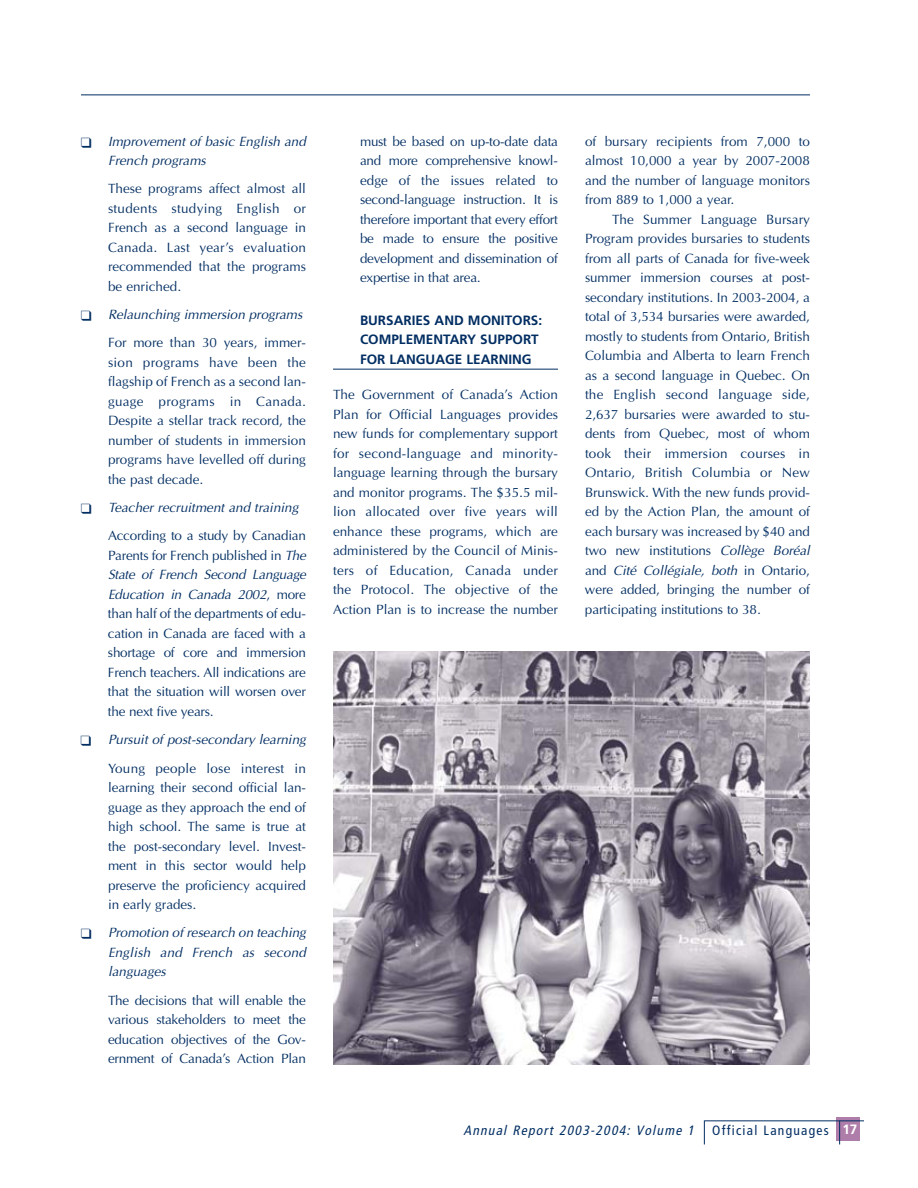
<style>
.page{position:relative;width:918px;height:1188px;background:#fff}
.page>*{position:absolute;margin:0;border:0;box-sizing:border-box;transform-origin:0 0}
.t1{font:13.5px/19.5px "Optima";letter-spacing:-.005em;color:#002d62;text-align:justify}
.t2{font:italic 13.5px/19.5px "Optima";color:#002d62}
.t3{font:700 13.5px/19.5px "Frutiger";color:#002d62}
.t4{font:italic condensed 13.5px "Frutiger";color:#002d62}
.s1{font-style:normal}
.s2{font-style:italic}
.s3{font-weight:700;font-style:normal;font-stretch:normal;color:#fff}
</style>
<div class="page">
<div style="left:837px;top:1117px;width:23px;height:24px;background:#af7da9"></div>
<svg style="left:839px;top:1121px;width:1px;height:23px"></svg>
<svg style="left:704px;top:1121px;width:1px;height:23px"></svg>
<hr style="left:704px;top:1120px;width:160px;height:1px;background:#002d62">
<hr style="left:81px;top:94px;width:729px;height:1px;background:#002d62">
<hr style="left:333px;top:369px;width:225px;height:1px;background:#002d62">
<img style="left:333px;top:651px;width:477px;height:414px">
<p class="t2" style="left:108px;top:133px;width:202px;text-indent:-27px">❑ Improvement of basic English and<br>French programs</p>
<p class="t1" style="left:108px;top:180px;width:200px">These programs affect almost all students studying English or French as a second language in Canada. Last year’s evaluation recommended that the programs be enriched.</p>
<p class="t2" style="left:81px;top:302px;width:227px;line-height:28.2px;text-align:right">❑ Relaunching immersion programs<br><span class="s1">For more than 30 years, immer-</span></p>
<p class="t1" style="left:108px;top:354px;width:200px">sion programs have been the flagship of French as a second lan&shy;guage programs in Canada.<br>Despite a stellar track record, the number of students in immersion programs have levelled off during the past decade.</p>
<p class="t2" style="left:108px;top:495px;width:199px;line-height:28.2px;text-indent:-27px">❑ Teacher recruitment and training<br><span class="s1">According to a study by Canadian</span></p>
<p class="t1" style="left:108px;top:547px;width:202px;text-align:left">Parents for French published in <span class="s2">The<br>State of French Second Language<br>Education in Canada 2002</span>, m o r e than half of the departments of edu&shy;cation in Canada are faced with a shortage of core and immersion<br>French teachers. All indications are that the situation will worsen over the next five years.</p>
<p class="t2" style="left:81px;top:727px;width:229px;line-height:28.2px;text-align:right">❑ Pursuit of post-secondary learning<br><span class="s1">Young people lose interest in</span></p>
<p class="t1" style="left:108px;top:779px;width:200px">learning their second official lan&shy;guage as they approach the end of high school. The same is true at the post-secondary level. Invest&shy;ment in this sector would help preserve the proficiency acquired in early grades.</p>
<p class="t2" style="left:108px;top:924px;width:202px;text-align:justify;text-indent:-27px">❑ Promotion of research on teaching English and French as second languages</p>
<p class="t1" style="left:108px;top:992px;width:199px">The decisions that will enable the various stakeholders to meet the education objectives of the Gov&shy;ernment of Canada’s Action Plan</p>
<p class="t1" style="left:360px;top:133px;width:200px">must be based on up-to-date data and more comprehensive knowl&shy;edge of the issues related to second-language instruction. It is therefore important that every effort be made to ensure the positive development and dissemination of expertise in that area.</p>
<p class="t3" style="left:360px;top:311px;width:184px">BURSARIES AND MONITORS:<br>COMPLEMENTARY SUPPORT<br>FOR LANGUAGE LEARNING</p>
<p class="t1" style="left:333px;top:386px;width:227px">The Government of Canada’s Action Plan for Official Languages provides new funds for complementary support for second-language and minority&shy;language learning through the bursary and monitor programs. The $35.5 mil&shy;lion allocated over five years will enhance these programs, which are administered by the Council of Minis&shy;ters of Education, Canada under the Protocol. The objective of the Action Plan is to increase the number</p>
<p class="t1" style="left:585px;top:133px;width:227px">of bursary recipients from 7,000 to almost 10,000 a year by 2007-2008 and the number of language monitors from 889 to 1,000 a year.</p>
<p class="t1" style="left:585px;top:211px;width:229px;text-align:left;text-indent:27px">The Summer Language Bursary Program provides bursaries to students from all parts of Canada for five-week summer immersion courses at post&shy;secondary institutions. In 2003-2004, a total of 3,534 bursaries were awarded, mostly to students from Ontario, British Columbia and Alberta to learn French as a second language in Quebec. On the English second language side, 2,637 bursaries were awarded to stu&shy;dents from Quebec, most of whom took their immersion courses in Ontario, British Columbia or New Brunswick. With the new funds provid&shy;ed by the Action Plan, the amount of each bursary was increased by $40 and two new institutions <span class="s2">Collège Boréal </span>a n d <span class="s2">Cité Collégiale, both</span> i n O n ta r i o , were added, bringing the number of participating institutions to 38.</p>
<p class="t4" style="left:463px;top:1124px;width:396px">Annual Report 2003-2004: Volume 1 <span class="s1">O ff i c i a l L a n g u a g e s</span> <span class="s3">17</span></p>
</div>
